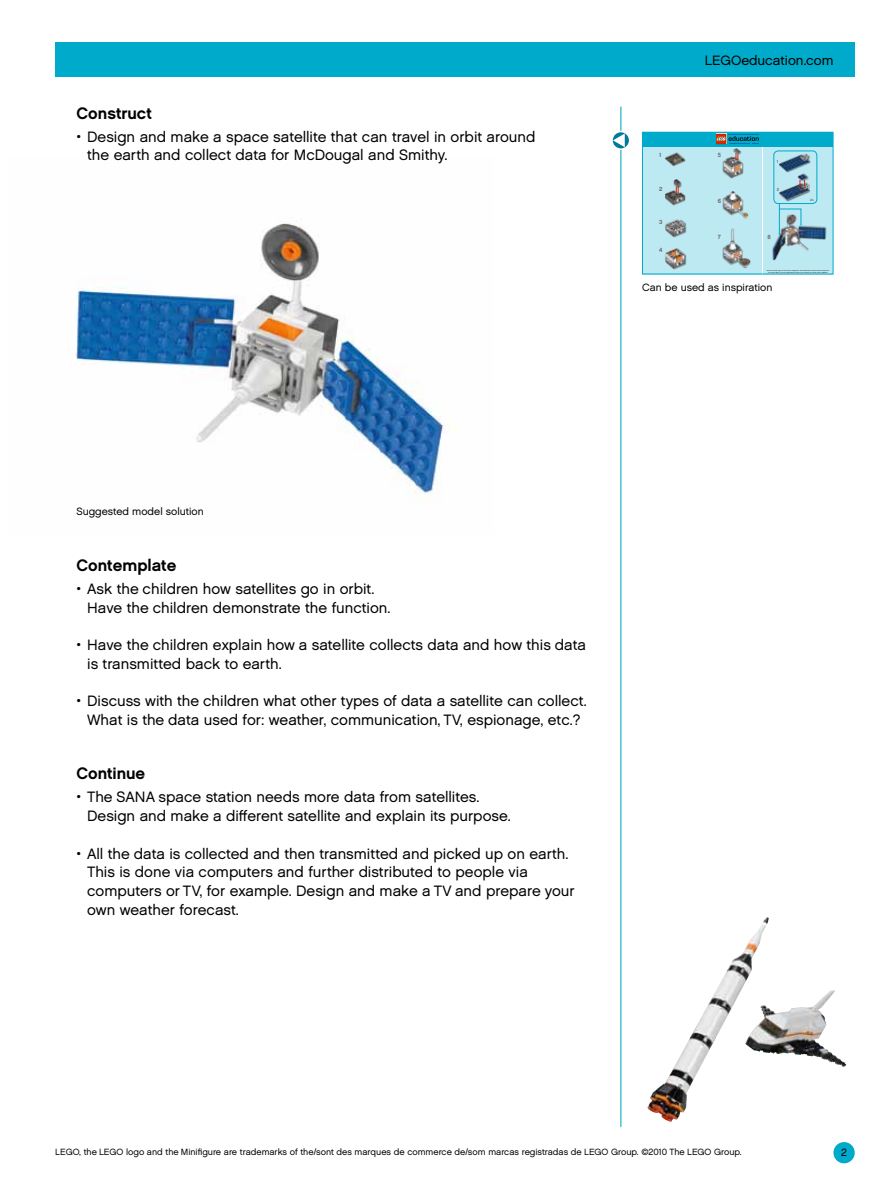
<style>
.page{position:relative;width:893px;height:1191px;background:#fff}
.page>*{position:absolute;margin:0;border:0;box-sizing:border-box;transform-origin:0 0}
.t1{font:700 16.5px "LEGO Chalet 60";color:#000}
.t2{font:15px/18.8px "LEGO Chalet 60";color:#000}
.t3{font:13.5px "LEGO Chalet 60";color:#000}
.t4{font:10.5px "LEGO Chalet 60";color:#000}
.t5{font:9px "LEGO Chalet 60";color:#000}
.t6{font:6px "Chalet New York Nineteen Sixty";color:#6b6a6a}
.t7{font:4.35px "Chalet New York Nineteen Sixty";color:#6b6a6a}
.t8{font:3.3px "Chalet New York Nineteen Sixty";color:#6b6a6a}
</style>
<div class="page">
<hr style="left:620px;top:107px;width:2px;height:1019px;background:#4cc2d5">
<svg style="left:612px;top:131px;width:18px;height:18px"></svg>
<div style="left:611px;top:131px;width:19px;height:19px;border:2px solid #fff;border-radius:50%"></div>
<svg style="left:613px;top:133px;width:12px;height:14px"></svg>
<div style="left:55px;top:43px;width:800px;height:34px;background:#00aaca"></div>
<div style="left:833px;top:1142px;width:22px;height:21px;background:#00aaca;border-radius:50%"></div>
<div style="left:642px;top:132px;width:191px;height:14px;background:#00aaca"></div>
<div style="left:642px;top:147px;width:60px;height:128px;background:#bde9f3"></div>
<div style="left:703px;top:147px;width:59px;height:128px;background:#bde9f3"></div>
<div style="left:763px;top:147px;width:70px;height:128px;background:#bde9f3"></div>
<div style="left:772px;top:214px;width:54px;height:47px;background:#000;opacity:.75"></div>
<img style="left:774px;top:215px;width:51px;height:44px">
<hr style="left:779px;top:204px;width:1px;height:30px;background:#00aaca">
<svg style="left:779px;top:208px;width:23px;height:18px"></svg>
<div style="left:665px;top:179px;width:21px;height:27px;background:#000;opacity:.75"></div>
<img style="left:666px;top:180px;width:18px;height:25px">
<svg style="left:675px;top:186px;width:4px;height:9px"></svg>
<div style="left:665px;top:152px;width:21px;height:15px;background:#000;opacity:.75"></div>
<img style="left:666px;top:154px;width:18px;height:11px">
<div style="left:665px;top:219px;width:21px;height:19px;background:#000;opacity:.75"></div>
<img style="left:666px;top:220px;width:19px;height:16px">
<div style="left:665px;top:248px;width:21px;height:21px;background:#000;opacity:.75"></div>
<img style="left:666px;top:249px;width:19px;height:19px">
<div style="left:722px;top:190px;width:27px;height:29px;background:#000;opacity:.75"></div>
<img style="left:723px;top:192px;width:24px;height:25px">
<div style="left:722px;top:228px;width:29px;height:40px;background:#000;opacity:.75"></div>
<img style="left:723px;top:229px;width:26px;height:38px">
<div style="left:722px;top:148px;width:22px;height:31px;background:#000;opacity:.75"></div>
<img style="left:723px;top:149px;width:19px;height:28px">
<svg style="left:735px;top:153px;width:4px;height:8px"></svg>
<div style="left:774px;top:151px;width:43px;height:53px;border:1px solid #00aaca;border-radius:5px"></div>
<div style="left:778px;top:153px;width:32px;height:20px;background:#000;opacity:.75"></div>
<img style="left:780px;top:155px;width:29px;height:16px">
<div style="left:778px;top:173px;width:32px;height:28px;background:#000;opacity:.75"></div>
<img style="left:780px;top:174px;width:29px;height:26px">
<svg style="left:799px;top:180px;width:6px;height:7px"></svg>
<svg style="left:716px;top:134px;width:43px;height:11px"></svg>
<div style="left:642px;top:132px;width:191px;height:142px;border:1px solid #00aaca"></div>
<img style="left:647px;top:917px;width:187px;height:204px">
<img style="left:75px;top:223px;width:369px;height:271px">
<p class="t1" style="left:77px;top:103px;width:77px">Construct</p>
<p class="t2" style="left:87px;top:127px;width:450px;text-indent:-11px">• Design and make a space satellite that can travel in orbit around the earth and collect data for McDougal and Smithy.</p>
<p class="t6" style="left:659px;top:151px;width:4px">1</p>
<p class="t6" style="left:659px;top:185px;width:5px">2</p>
<p class="t6" style="left:659px;top:218px;width:5px">3</p>
<p class="t6" style="left:659px;top:246px;width:5px">4</p>
<p class="t3" style="left:705px;top:52px;width:130px">LEGOeducation.com</p>
<p class="t6" style="left:718px;top:151px;width:5px">5</p>
<p class="t7" style="left:777px;top:158px;width:3px">1</p>
<p class="t7" style="left:777px;top:187px;width:4px">2</p>
<p class="t6" style="left:718px;top:197px;width:5px">6</p>
<p class="t6" style="left:718px;top:233px;width:5px">7</p>
<p class="t6" style="left:767px;top:233px;width:5px">8</p>
<p class="t8" style="left:810px;top:198px;width:5px">2x</p>
<p class="t4" style="left:642px;top:281px;width:132px">Can be used as inspiration</p>
<p class="t4" style="left:77px;top:505px;width:129px">Suggested model solution</p>
<p class="t1" style="left:77px;top:555px;width:101px">Contemplate</p>
<p class="t2" style="left:87px;top:579px;width:305px;text-indent:-11px">• Ask the children how satellites go in orbit.<br>Have the children demonstrate the function.</p>
<p class="t2" style="left:87px;top:635px;width:500px;text-indent:-11px">• Have the children explain how a satellite collects data and how this data is transmitted back to earth.</p>
<p class="t2" style="left:77px;top:692px;width:512px;text-align:center">• Discuss with the children what other types of data a satellite can collect.<br>What is the data used for: weather, communication, TV, espionage, etc.?</p>
<p class="t1" style="left:77px;top:763px;width:70px">Continue</p>
<p class="t2" style="left:87px;top:787px;width:425px;text-indent:-11px">• The SANA space station needs more data from satellites.<br>Design and make a different satellite and explain its purpose.</p>
<p class="t2" style="left:87px;top:844px;width:489px;text-indent:-11px">• All the data is collected and then transmitted and picked up on earth.<br>This is done via computers and further distributed to people via computers or TV, for example. Design and make a TV and prepare your own weather forecast.</p>
<p class="t5" style="left:55px;top:1146px;width:688px">LEGO, the LEGO logo and the Minifigure are trademarks of the/sont des marques de commerce de/som marcas registradas de LEGO Group. ©2010 The LEGO Group.</p>
<p class="t4" style="left:841px;top:1146px;width:7px">2</p>
</div>
